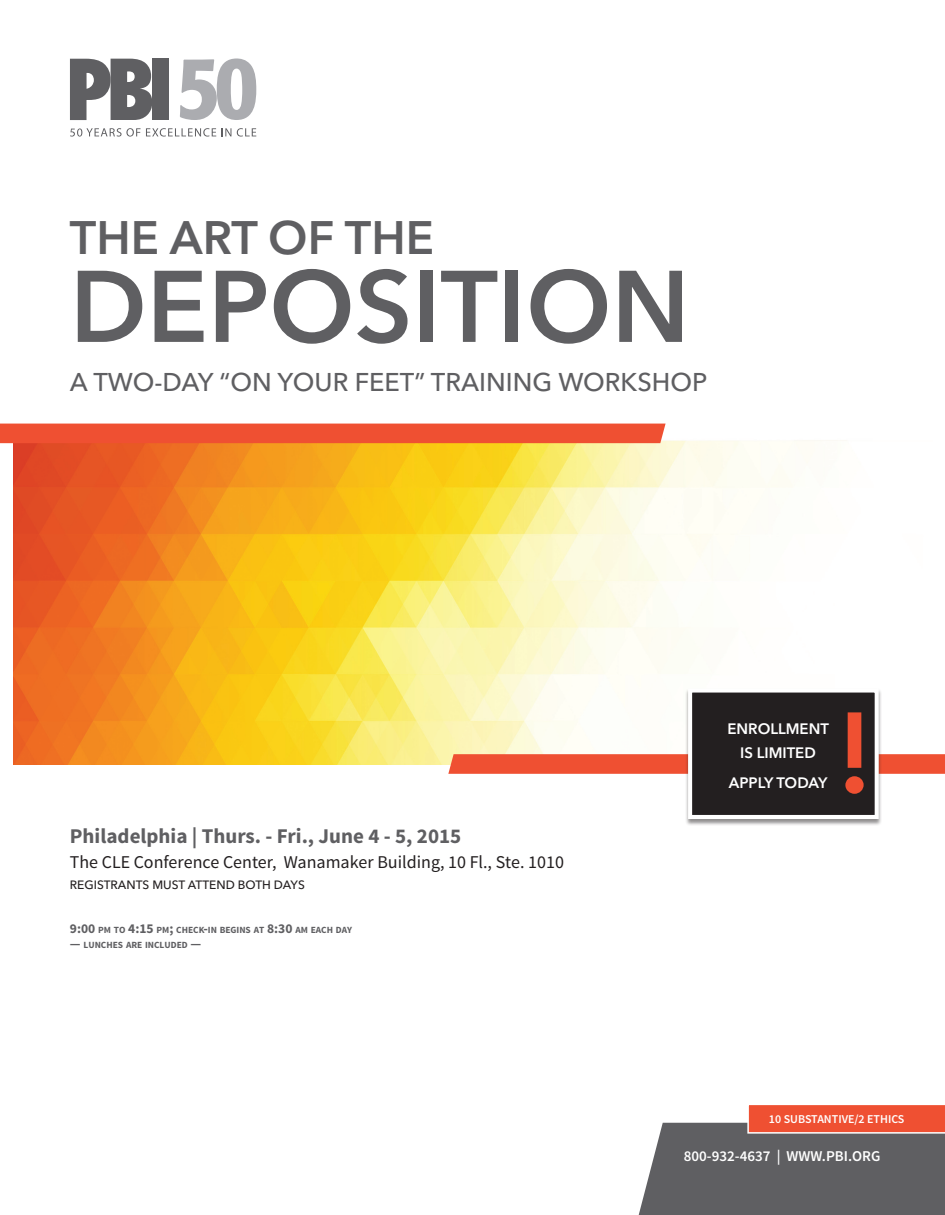
<style>
.page{position:relative;width:945px;height:1215px;background:#fff}
.page>*{position:absolute;margin:0;border:0;box-sizing:border-box;transform-origin:0 0}
.t1{font:600 100.5px "Avenir Next LT Pro";color:#5f5f62}
.t2{font:600 46.5px "Avenir Next LT Pro";color:#5f5f62}
.t3{font:500 25.5px "Avenir Next LT Pro";color:#5f5f62}
.t4{font:700 21px "Source Sans Pro";color:#5f5f62}
.t5{font:18px "Source Sans Pro";color:#231f20}
.t6{font:600 15px/24px "Avenir Next LT Pro";color:#fff;text-align:center}
.t7{font:600 15px "Source Sans Pro";color:#fff}
.t8{font:500 12px "Avenir Next LT Pro";color:#231f20}
.t9{font:600 12px "Source Sans Pro";color:#fff}
.t10{font:700 9.45px "Source Sans Pro";color:#5f5f62}
.s1{font-size:13.5px}
</style>
<div class="page">
<img style="left:14px;top:440px;width:832px;height:324px">
<div style="left:0;top:424px;width:666px;height:19px;background:#ef5032"></div>
<svg style="left:638px;top:1105px;width:307px;height:110px;background:#866d6a"></svg>
<div style="left:152px;top:59px;width:17px;height:61px;background:#5f5f62"></div>
<svg style="left:70px;top:59px;width:82px;height:61px"></svg>
<svg style="left:180px;top:58px;width:76px;height:62px"></svg>
<svg style="left:70px;top:128px;width:146px;height:9px"></svg>
<svg style="left:222px;top:128px;width:9px;height:8px"></svg>
<svg style="left:237px;top:128px;width:19px;height:9px"></svg>
<div style="left:685px;top:688px;width:197px;height:138px;background:#231f20;opacity:.5"></div>
<div style="left:690px;top:691px;width:187px;height:126px;background:#231f20"></div>
<div style="left:688px;top:688px;width:191px;height:131px;border:4px solid #fff"></div>
<svg style="left:448px;top:712px;width:497px;height:82px"></svg>
<h2 class="t2" style="left:70px;top:210px;width:366px">THE ART OF THE</h2>
<h1 class="t1" style="left:70px;top:246px;width:621px">DEPOSITION</h1>
<h3 class="t3" style="left:70px;top:366px;width:639px">A TWO-DAY “ON YOUR FEET” TRAINING WORKSHOP</h3>
<h3 class="t4" style="left:70px;top:823px;width:393px">Philadelphia | Thurs. - Fri., June 4 - 5, 2015</h3>
<h3 class="t5" style="left:70px;top:851px;width:496px">The CLE Conference Center, Wanamaker Building, 10 Fl., Ste. 1010</h3>
<p class="t8" style="left:70px;top:878px;width:236px">REGISTRANTS MUST ATTEND BOTH DAYS</p>
<p class="t10" style="left:70px;top:923px;width:284px"><span class="s1">9:00</span> PM TO <span class="s1">4:15</span> PM<span class="s1">;</span> CHECK<span class="s1">-</span>IN BEGINS AT <span class="s1">8:30</span> AM EACH DAY</p>
<p class="t10" style="left:70px;top:938px;width:133px"><span class="s1">—</span> LUNCHES ARE INCLUDED <span class="s1">—</span></p>
<h3 class="t6" style="left:727px;top:716px;width:103px">ENROLLMENT<br>IS LIMITED</h3>
<h3 class="t6" style="left:729px;top:771px;width:100px">APPLY TODAY</h3>
<p class="t9" style="left:769px;top:1111px;width:137px">10 SUBSTANTIVE/2 ETHICS</p>
<h3 class="t7" style="left:684px;top:1147px;width:198px">800-932-4637 | WWW.PBI.ORG</h3>
</div>
